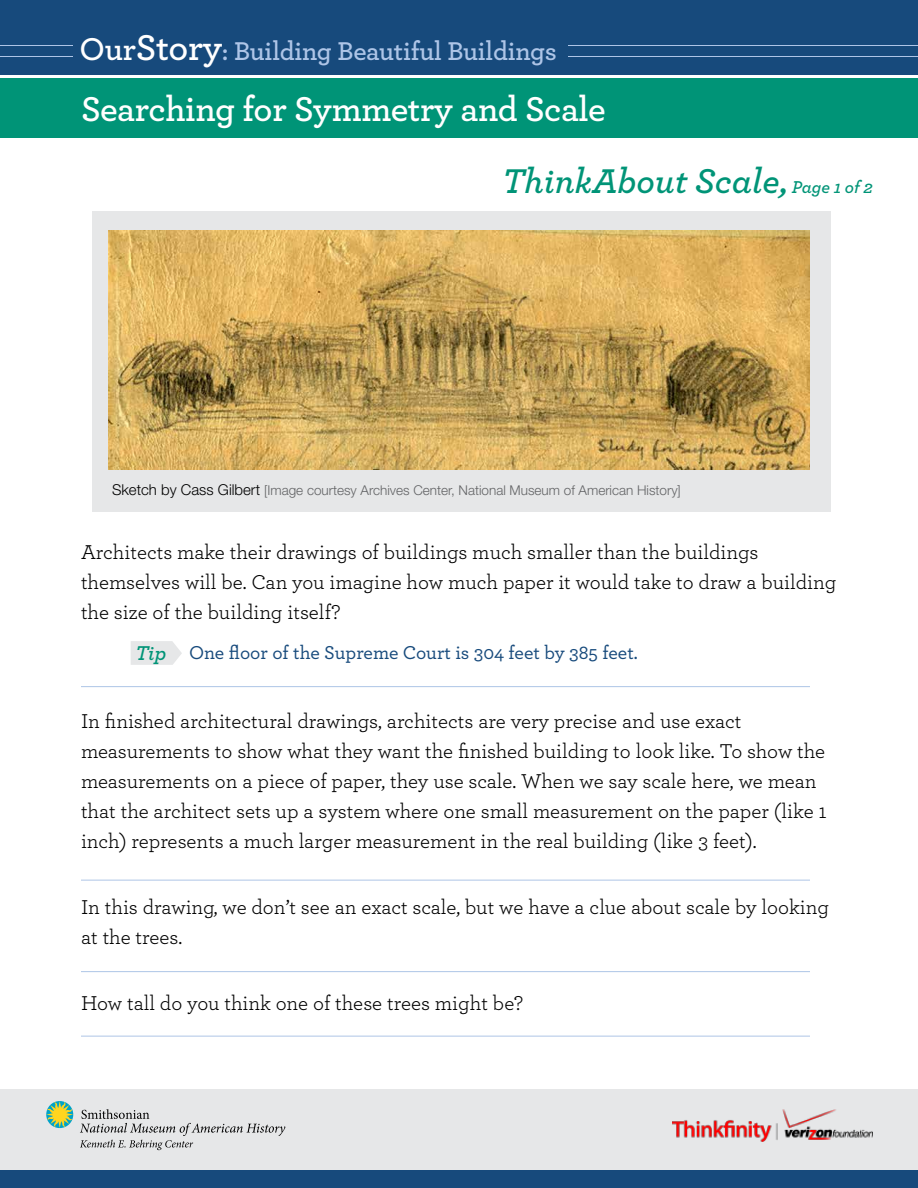
<style>
.page{position:relative;width:918px;height:1188px;background:#fff}
.page>*{position:absolute;margin:0;border:0;box-sizing:border-box;transform-origin:0 0}
.t1{font:600 36px "Archer";letter-spacing:-.01em;color:#fff}
.t2{font:italic 600 36px "Archer";color:#009477}
.t3{font:600 27px "Archer";letter-spacing:-.01em;color:#aec5e7}
.t4{font:21px/30px "Archer";color:#000}
.t5{font:italic 600 21px "Archer";color:#009477}
.t6{font:500 19.5px "Archer";color:#174a7c}
.t7{font:300 13.5px "Helvetica Neue LT Std";color:#636466}
.s1{font-size:33px;color:#fff}
.s2{font-size:37.5px;color:#fff}
.s3{font-size:18px}
.s4{font-size:15px;color:#000}
</style>
<div class="page">
<div style="left:0;top:78px;width:918px;height:60px;background:#009477"></div>
<div style="left:0;top:0;width:918px;height:75px;background:#174a7c"></div>
<hr style="left:0;top:56px;width:918px;height:1px;background:#aec5e7">
<hr style="left:0;top:46px;width:918px;height:1px;background:#aec5e7">
<div style="left:74px;top:30px;width:494px;height:39px;background:#174a7c"></div>
<div style="left:0;top:1089px;width:918px;height:99px;background:#e6e7e8"></div>
<svg style="left:46px;top:1101px;width:239px;height:49px"></svg>
<div style="left:0;top:1170px;width:918px;height:18px;background:#174a7c"></div>
<img style="left:673px;top:1110px;width:200px;height:32px">
<div style="left:92px;top:212px;width:739px;height:300px;background:#e6e7e8"></div>
<svg style="left:131px;top:641px;width:51px;height:24px"></svg>
<hr style="left:81px;top:686px;width:729px;height:1px;background:#aec5e7">
<hr style="left:81px;top:880px;width:729px;height:1px;background:#aec5e7">
<hr style="left:81px;top:1036px;width:729px;height:1px;background:#aec5e7">
<img style="left:108px;top:231px;width:702px;height:239px">
<hr style="left:81px;top:971px;width:729px;height:1px;background:#aec5e7">
<p class="t3" style="left:80px;top:31px;width:479px"><span class="s1">Our</span><span class="s2">Story</span>: Building Beautiful Buildings</p>
<h1 class="t1" style="left:81px;top:82px;width:526px">Searching for Symmetry and Scale</h1>
<h1 class="t2" style="left:502px;top:154px;width:372px">ThinkAbout Scale, <span class="s3">Page 1 of 2</span></h1>
<p class="t7" style="left:112px;top:482px;width:570px"><span class="s4">Sketch by Cass Gilbert</span> [Image courtesy Archives Center, National Museum of American History]</p>
<p class="t4" style="left:81px;top:536px;width:757px">Architects make their drawings of buildings much smaller than the buildings themselves will be. Can you imagine how much paper it would take to draw a building the size of the building itself?</p>
<p class="t6" style="left:189px;top:639px;width:450px">One floor of the Supreme Court is 304 feet by 385 feet.</p>
<p class="t5" style="left:135px;top:637px;width:32px">Tip</p>
<p class="t4" style="left:81px;top:705px;width:747px">In finished architectural drawings, architects are very precise and use exact measurements to show what they want the finished building to look like. To show the measurements on a piece of paper, they use scale. When we say scale here, we mean that the architect sets up a system where one small measurement on the paper (like 1 inch) represents a much larger measurement in the real building (like 3 feet).</p>
<p class="t4" style="left:81px;top:891px;width:750px">In this drawing, we don’t see an exact scale, but we have a clue about scale by looking at the trees.</p>
<p class="t4" style="left:81px;top:987px;width:444px">How tall do you think one of these trees might be?</p>
</div>
